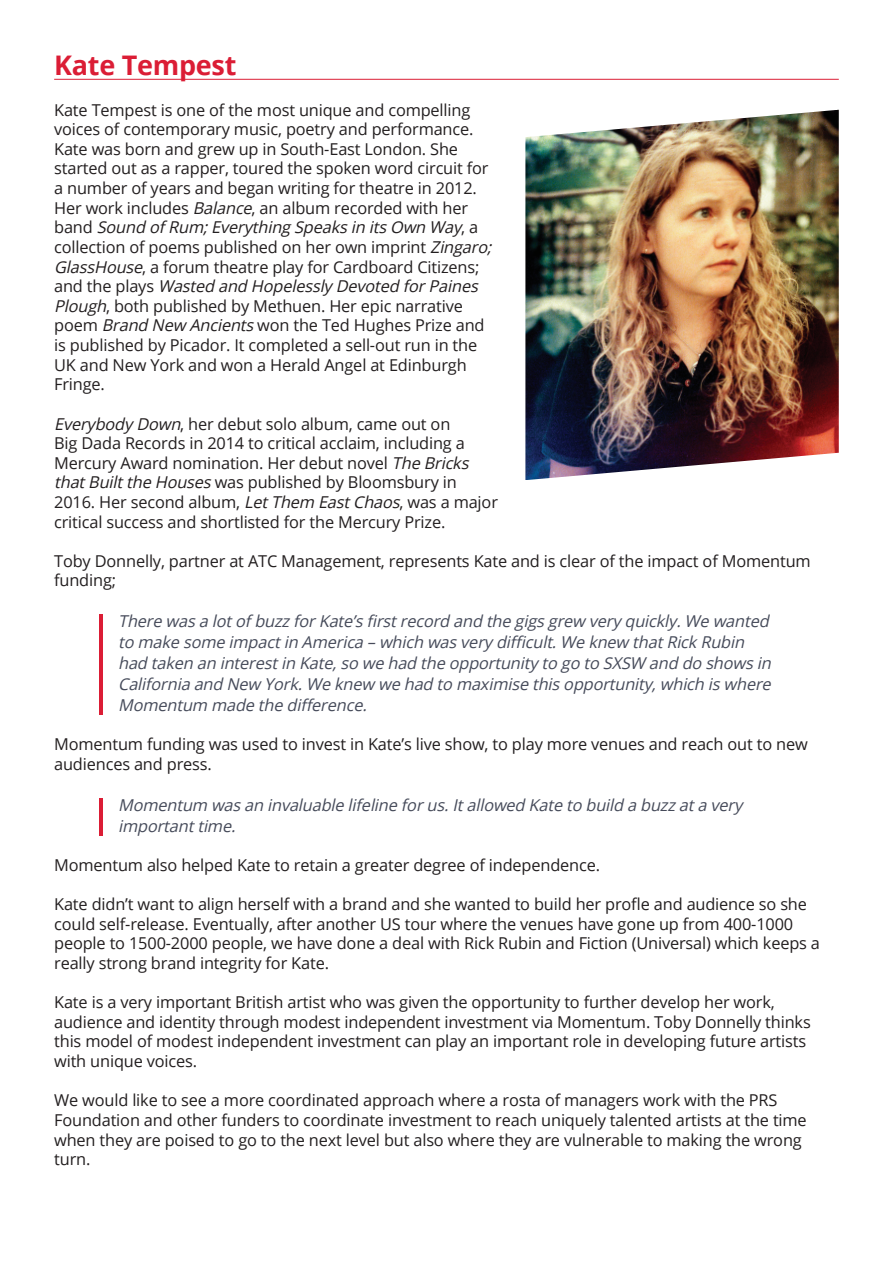
<style>
.page{position:relative;width:893px;height:1263px;background:#fff}
.page>*{position:absolute;margin:0;border:0;box-sizing:border-box;transform-origin:0 0}
.t1{font:700 27px "Open Sans";letter-spacing:-.01em;color:#db1d35}
.t2{font:16.35px/19.6px "Open Sans";letter-spacing:-.01em;color:#231f20}
.t3{font:italic 16.35px/21px "Open Sans";color:#464b5a}
.s1{font-style:italic}
</style>
<div class="page">
<hr style="left:54px;top:79px;width:785px;height:1px;background:#db1d35">
<hr style="left:99px;top:615px;width:4px;height:100px;background:#db1d35">
<hr style="left:99px;top:798px;width:4px;height:37px;background:#db1d35">
<img style="left:525px;top:110px;width:314px;height:370px">
<h1 class="t1" style="left:54px;top:55px;width:184px">Kate Tempest</h1>
<p class="t2" style="left:54px;top:101px;width:442px">Kate Tempest is one of the most unique and compelling voices of contemporary music, poetry and performance.<br>Kate was born and grew up in South-East London. She started out as a rapper, toured the spoken word circuit for a number of years and began writing for theatre in 2012.<br>Her work includes <span class="s1">Balance</span>, an album recorded with her<br>b a n d <span class="s1">Sound of Rum;Everything Speaks in its Own Way</span>, a collection of poems published on her own imprint <span class="s1">Zingaro; GlassHouse</span>, a forum theatre play for Cardboard Citizens;<br>a n d t h e p l a y s <span class="s1">Wasted and Hopelessly Devoted forPaines Plough</span>, both published by Methuen. Her epic narrative poem <span class="s1">Brand New Ancients</span> won the Ted Hughes Prize and is published by Picador. It completed a sell-out run in the UK and New York and won a Herald Angel at Edinburgh Fringe.</p>
<p class="t2" style="left:54px;top:415px;width:445px"><span class="s1">Everybody Down</span>, her debut solo album, came out on<br>Big Dada Records in 2014 to critical acclaim, including a Mercury Award nomination. Her debut novel <span class="s1">The Bricks thatBuiltthe Houses</span> was published by Bloomsbury in 2016. Her second album, <span class="s1">LetThem EastChaos</span>, was a major critical success and shortlisted for the Mercury Prize.</p>
<p class="t2" style="left:54px;top:553px;width:758px">Toby Donnelly, partner at ATC Management, represents Kate and is clear of the impact of Momentum funding;</p>
<p class="t3" style="left:118px;top:610px;width:658px">There wasa lotofbuzzforKate’sfirstrecord and the gigsgrew very quickly.We wanted to make some impactin America –which wasvery difficult.We knew thatRickRubin had taken an interestin Kate,so we had the opportunity to go to SXSW and do shows in California and New York.We knew we had to maximise this opportunity,which is where Momentum made the difference.</p>
<p class="t2" style="left:54px;top:736px;width:755px">Momentum funding was used to invest in Kate’s live show, to play more venues and reach out to new audiences and press.</p>
<p class="t3" style="left:118px;top:796px;width:626px">Momentum was an invaluable lifeline forus.Itallowed Kate to build a buzz ata very importanttime.</p>
<p class="t2" style="left:54px;top:857px;width:547px">Momentum also helped Kate to retain a greater degree of independence.</p>
<p class="t2" style="left:54px;top:894px;width:767px">Kate didn’t want to align herself with a brand and she wanted to build her profle and audience so she could self-release. Eventually, after another US tour where the venues have gone up from 400-1000 people to 1500-2000 people, we have done a deal with Rick Rubin and Fiction (Universal) which keeps a really strong brand integrity for Kate.</p>
<p class="t2" style="left:54px;top:994px;width:758px">Kate is a very important British artist who was given the opportunity to further develop her work, audience and identity through modest independent investment via Momentum. Toby Donnelly thinks this model of modest independent investment can play an important role in developing future artists with unique voices.</p>
<p class="t2" style="left:54px;top:1092px;width:754px">We would like to see a more coordinated approach where a rosta of managers work with the PRS Foundation and other funders to coordinate investment to reach uniquely talented artists at the time when they are poised to go to the next level but also where they are vulnerable to making the wrong turn.</p>
</div>
